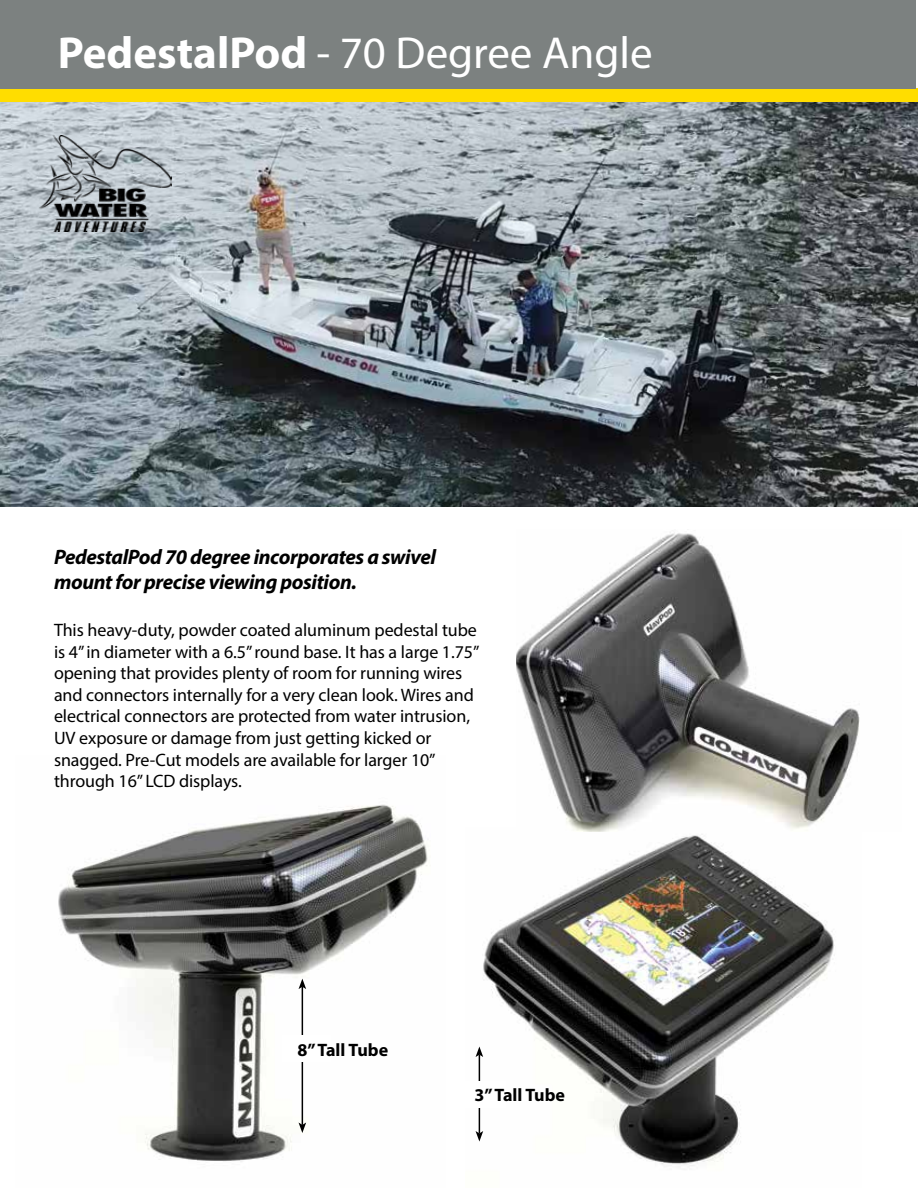
<style>
.page{position:relative;width:918px;height:1188px;background:#fff}
.page>*{position:absolute;margin:0;border:0;box-sizing:border-box;transform-origin:0 0}
.t1{font:45px "Myriad Pro";color:#fff}
.t2{font:italic 700 21px/25.2px "Myriad Pro";letter-spacing:-.02em;color:#000}
.t3{font:18px/21.6px "Myriad Pro";letter-spacing:-.005em;color:#000}
.t4{font:700 18px "Myriad Pro";color:#000}
.s1{font-weight:700}
</style>
<div class="page">
<img style="left:58px;top:804px;width:370px;height:358px">
<img style="left:475px;top:835px;width:360px;height:331px">
<hr style="left:479px;top:1055px;width:1px;height:78px;background:#000">
<svg style="left:476px;top:1047px;width:7px;height:10px"></svg>
<svg style="left:476px;top:1131px;width:7px;height:11px"></svg>
<div style="left:457px;top:1081px;width:49px;height:27px;background:#fff"></div>
<hr style="left:302px;top:987px;width:1px;height:138px;background:#000">
<svg style="left:299px;top:979px;width:7px;height:10px"></svg>
<svg style="left:299px;top:1123px;width:7px;height:10px"></svg>
<div style="left:282px;top:1035px;width:48px;height:27px;background:#fff"></div>
<img style="left:0;top:102px;width:918px;height:405px">
<img style="left:516px;top:532px;width:344px;height:300px">
<img style="left:37px;top:135px;width:134px;height:97px">
<div style="left:0;top:88px;width:918px;height:14px;background:#fd0"></div>
<div style="left:0;top:0;width:916px;height:89px;background:#7c8180"></div>
<h1 class="t1" style="left:58px;top:25px;width:596px"><span class="s1">PedestalPod</span> - 70 Degree Angle</h1>
<p class="t2" style="left:54px;top:544px;width:384px">PedestalPod 70 degree incorporates a swivel mount for precise viewing position.</p>
<p class="t3" style="left:54px;top:619px;width:427px">This heavy-duty, powder coated aluminum pedestal tube is 4” in diameter with a 6.5” round base. It has a large 1.75” opening that provides plenty of room for running wires and connectors internally for a very clean look. Wires and electrical connectors are protected from water intrusion, UV exposure or damage from just getting kicked or snagged. Pre-Cut models are available for larger 10” through 16” LCD displays.</p>
<p class="t4" style="left:298px;top:1039px;width:92px">8” Tall Tube</p>
<p class="t4" style="left:474px;top:1083px;width:92px">3” Tall Tube</p>
</div>
